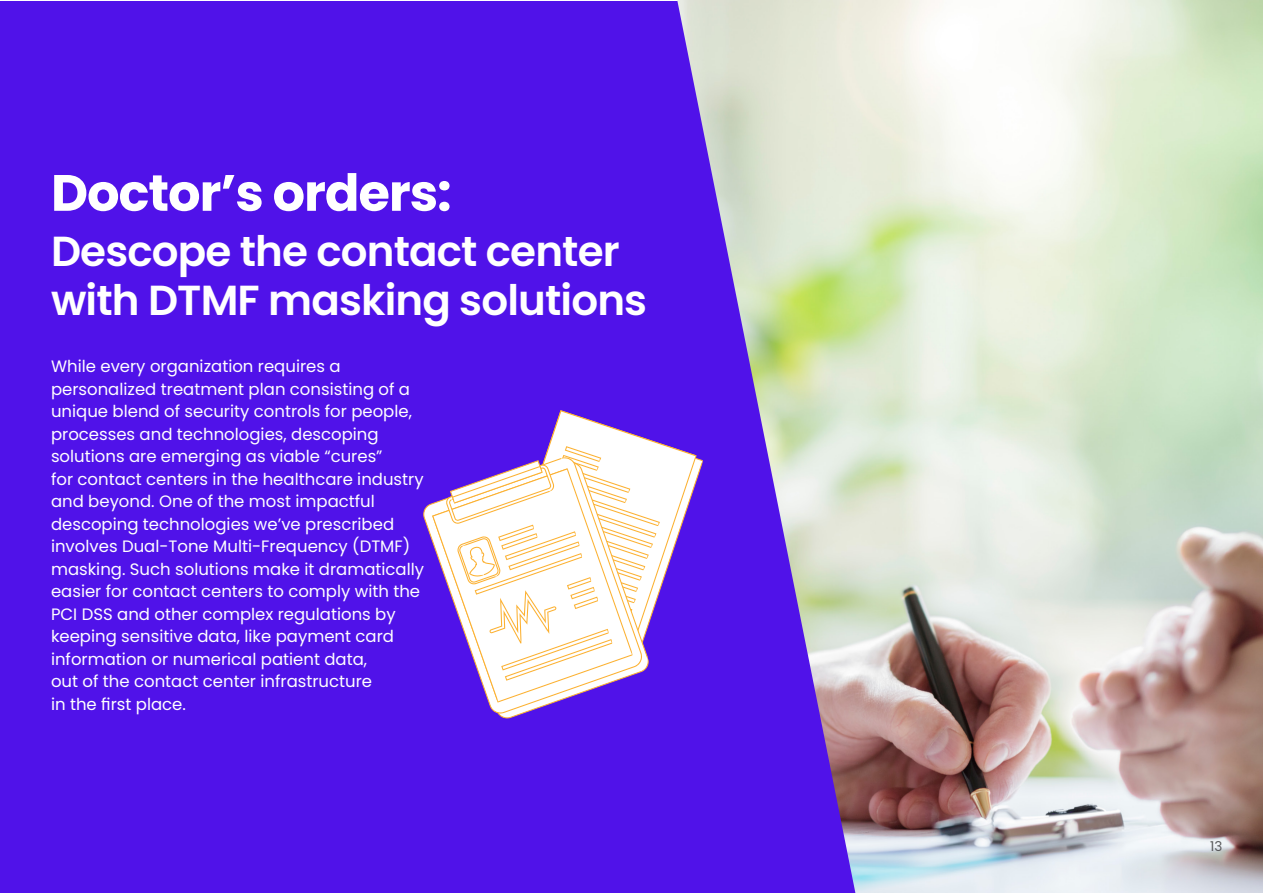
<style>
.page{position:relative;width:1263px;height:893px;background:#fff}
.page>*{position:absolute;margin:0;border:0;box-sizing:border-box;transform-origin:0 0}
.t1{font:700 51px "Poppins";letter-spacing:-.02em;color:#fff}
.t2{font:600 42px/49.5px "Poppins";letter-spacing:-.02em;color:#fff}
.t3{font:16.5px/22.5px "Poppins";color:#fff}
.t4{font:13.5px "Poppins";color:#58595b}
</style>
<div class="page">
<div style="left:1px;top:1px;width:1261px;height:891px;background:#5012e9"></div>
<img style="left:677px;top:0;width:586px;height:893px">
<svg style="left:696px;top:415px;width:7px;height:233px"></svg>
<svg style="left:423px;top:503px;width:130px;height:211px"></svg>
<svg style="left:432px;top:410px;width:264px;height:293px"></svg>
<h1 class="t1" style="left:51px;top:163px;width:402px">Doctor’s orders:</h1>
<h2 class="t2" style="left:51px;top:226px;width:598px">Descope the contact center with DTMF masking solutions</h2>
<p class="t3" style="left:51px;top:355px;width:375px">While every organization requires a personalized treatment plan consisting of a unique blend of security controls for people, processes and technologies, descoping solutions are emerging as viable “cures”<br>for contact centers in the healthcare industry and beyond. One of the most impactful descoping technologies we’ve prescribed involves Dual-Tone Multi-Frequency (DTMF) masking. Such solutions make it dramatically easier for contact centers to comply with the PCI DSS and other complex regulations by keeping sensitive data, like payment card information or numerical patient data,<br>out of the contact center infrastructure<br>in the first place.</p>
<p class="t4" style="left:1210px;top:838px;width:14px">13</p>
</div>
